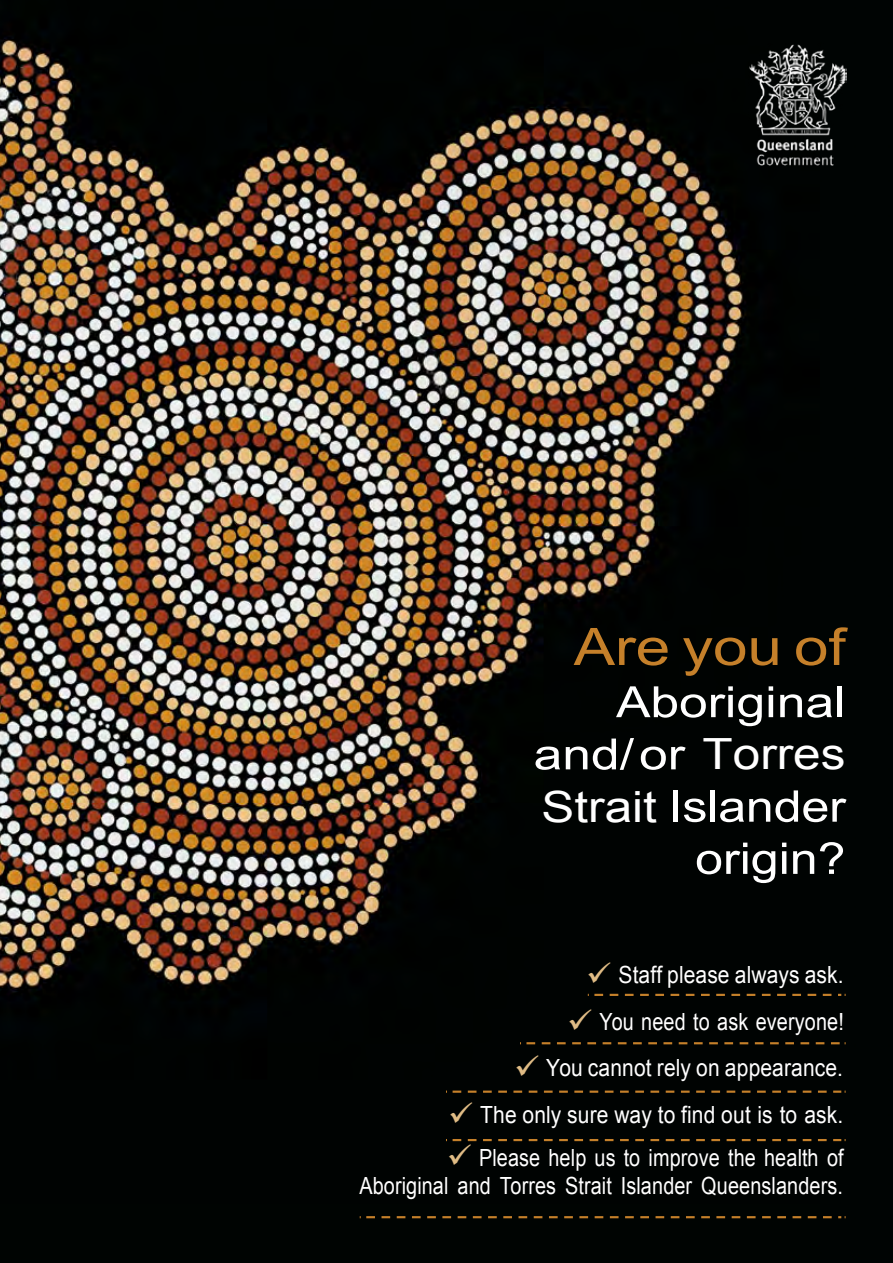
<style>
.page{position:relative;width:893px;height:1263px;background:#fff}
.page>*{position:absolute;margin:0;border:0;box-sizing:border-box;transform-origin:0 0}
.t1{font:51.75px "Arial";color:#c5802a;scale:1.2 1}
.t2{font:43.65px/52.2px "Arial";color:#fff;text-align:right;scale:1.15 1}
.t3{font:43.05px/52.2px "Arial";color:#fff;text-align:right;scale:1.2 1}
.t4{font:23.7px/28.7px "Arial";letter-spacing:.005em;color:#fff;text-align:right;scale:.84 1}
.t5{font:23.7px "Arial";letter-spacing:.005em;color:#fff;scale:.89 1}
.s1{font-size:43.05px}
.s2{color:#e0bc85}
</style>
<div class="page">
<img style="left:0;top:0;width:893px;height:1216px">
<svg style="left:588px;top:994px;width:258px;height:2px"></svg>
<svg style="left:520px;top:1042px;width:326px;height:2px"></svg>
<svg style="left:453px;top:1090px;width:393px;height:3px"></svg>
<svg style="left:453px;top:1139px;width:393px;height:2px"></svg>
<div style="left:0;top:1216px;width:893px;height:47px;background:#000402"></div>
<img style="left:748px;top:43px;width:99px;height:123px">
<h1 class="t1" style="left:574px;top:613px;width:228px">Are you of</h1>
<h3 class="t3" style="left:534px;top:676px;width:261px">Aboriginal and/or Torres</h3>
<h2 class="t2" style="left:542px;top:781px;width:266px"><span class="s1">Strait</span> Islander origin?</h2>
<p class="t5" style="left:586px;top:959px;width:291px"><span class="s2">✓</span> Staff please always ask.</p>
<p class="t4" style="left:567px;top:1007px;width:331px"><span class="s2">✓</span> You need to ask everyone!</p>
<p class="t5" style="left:514px;top:1052px;width:371px"><span class="s2">✓</span> You cannot rely on appearance.</p>
<p class="t5" style="left:448px;top:1099px;width:446px"><span class="s2">✓</span> The only sure way to find out is to ask.</p>
<p class="t4" style="left:359px;top:1143px;width:578px"><span class="s2">✓</span> Please help us to improve the health of<br>Aboriginal and Torres Strait Islander Queenslanders.</p>
</div>
